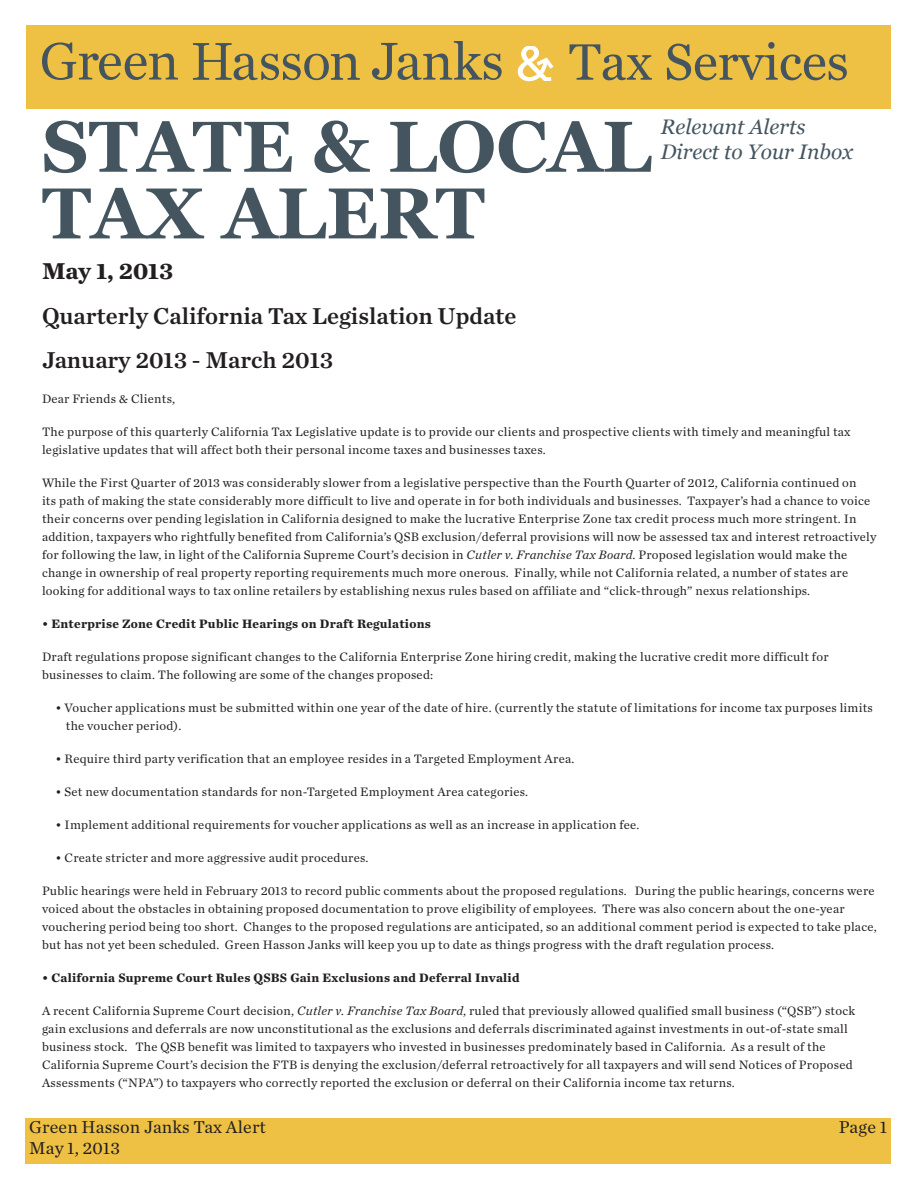
<style>
.page{position:relative;width:918px;height:1188px;background:#fff}
.page>*{position:absolute;margin:0;border:0;box-sizing:border-box;transform-origin:0 0}
.t1{font:700 72px "Georgia";color:#455560}
.t2{font:51px "Georgia";color:#455560}
.t3{font:24px "Chronicle Text G1 Semi";color:#231f20}
.t4{font:700 24px "Chronicle Text G1";color:#231f20}
.t5{font:italic 21px "Georgia";color:#455560}
.t6{font:18px "Chronicle Text G1";letter-spacing:.01em;color:#231f20}
.t7{font:12.75px/18px "Chronicle Text G1";letter-spacing:.02em;color:#231f20}
.t8{font:700 12.75px "Chronicle Text G1";letter-spacing:.02em;color:#231f20}
.s1{color:#45555f}
.s2{font-style:italic}
</style>
<div class="page">
<div style="left:26px;top:25px;width:865px;height:84px;background:#eec043"></div>
<svg style="left:42px;top:41px;width:460px;height:39px"></svg>
<svg style="left:518px;top:46px;width:35px;height:35px"></svg>
<div style="left:26px;top:1118px;width:865px;height:46px;background:#eec043"></div>
<p class="t2" style="left:569px;top:31px;width:281px">Tax Services</p>
<p class="t1" style="left:42px;top:101px;width:611px">STATE &amp; LOCAL</p>
<p class="t5" style="left:661px;top:114px;width:146px">Relevant Alerts</p>
<p class="t5" style="left:661px;top:139px;width:194px">Direct to Your Inbox</p>
<p class="t1" style="left:42px;top:167px;width:444px">TA<span class="s1">X</span> ALERT</p>
<p class="t4" style="left:42px;top:252px;width:133px">May 1, 2013</p>
<p class="t3" style="left:42px;top:297px;width:476px">Quarterly California Tax Legislation Update</p>
<p class="t3" style="left:42px;top:341px;width:293px">January 2013 - March 2013</p>
<p class="t7" style="left:42px;top:389px;width:135px">Dear Friends &amp; Clients,</p>
<p class="t7" style="left:42px;top:422px;width:810px">The purpose of this quarterly California Tax Legislative update is to provide our clients and prospective clients with timely and meaningful tax legislative updates that will affect both their personal income taxes and businesses taxes.</p>
<p class="t7" style="left:42px;top:473px;width:836px">While the First Quarter of 2013 was considerably slower from a legislative perspective than the Fourth Quarter of 2012, California continued on<br>its path of making the state considerably more difficult to live and operate in for both individuals and businesses. Taxpayer’s had a chance to voice their concerns over pending legislation in California designed to make the lucrative Enterprise Zone tax credit process much more stringent. In addition, taxpayers who rightfully benefited from California’s QSB exclusion/deferral provisions will now be assessed tax and interest retroactively for following the law, in light of the California Supreme Court’s decision in <span class="s2">Cutler v. Franchise Tax Board</span>. Proposed legislation would make the change in ownership of real property reporting requirements much more onerous. Finally, while not California related, a number of states are looking for additional ways to tax online retailers by establishing nexus rules based on affiliate and “click-through” nexus relationships.</p>
<p class="t8" style="left:42px;top:614px;width:390px">• Enterprise Zone Credit Public Hearings on Draft Regulations</p>
<p class="t7" style="left:42px;top:647px;width:788px">Draft regulations propose significant changes to the California Enterprise Zone hiring credit, making the lucrative credit more difficult for businesses to claim. The following are some of the changes proposed:</p>
<p class="t7" style="left:66px;top:698px;width:809px;text-indent:-10px">• Voucher applications must be submitted within one year of the date of hire. (currently the statute of limitations for income tax purposes limits the voucher period).</p>
<p class="t7" style="left:56px;top:749px;width:520px">• Require third party verification that an employee resides in a Targeted Employment Area.</p>
<p class="t7" style="left:56px;top:782px;width:474px">• Set new documentation standards for non-Targeted Employment Area categories.</p>
<p class="t7" style="left:56px;top:815px;width:586px">• Implement additional requirements for voucher applications as well as an increase in application fee.</p>
<p class="t7" style="left:56px;top:848px;width:314px">• Create stricter and more aggressive audit procedures.</p>
<p class="t7" style="left:42px;top:881px;width:836px">Public hearings were held in February 2013 to record public comments about the proposed regulations. During the public hearings, concerns were voiced about the obstacles in obtaining proposed documentation to prove eligibility of employees. There was also concern about the one-year vouchering period being too short. Changes to the proposed regulations are anticipated, so an additional comment period is expected to take place, but has not yet been scheduled. Green Hasson Janks will keep you up to date as things progress with the draft regulation process.</p>
<p class="t8" style="left:42px;top:968px;width:479px">• California Supreme Court Rules QSBS Gain Exclusions and Deferral Invalid</p>
<p class="t7" style="left:42px;top:1001px;width:815px">A recent California Supreme Court decision, <span class="s2">Cutler v. Franchise Tax Board</span>, ruled that previously allowed qualified small business (“QSB”) stock gain exclusions and deferrals are now unconstitutional as the exclusions and deferrals discriminated against investments in out-of-state small business stock. The QSB benefit was limited to taxpayers who invested in businesses predominately based in California. As a result of the California Supreme Court’s decision the FTB is denying the exclusion/deferral retroactively for all taxpayers and will send Notices of Proposed Assessments (“NPA”) to taxpayers who correctly reported the exclusion or deferral on their California income tax returns.</p>
<p class="t6" style="left:29px;top:1113px;width:238px">Green Hasson Janks Tax Alert</p>
<p class="t6" style="left:839px;top:1113px;width:50px">Page 1</p>
<p class="t6" style="left:29px;top:1135px;width:92px">May 1, 2013</p>
</div>
